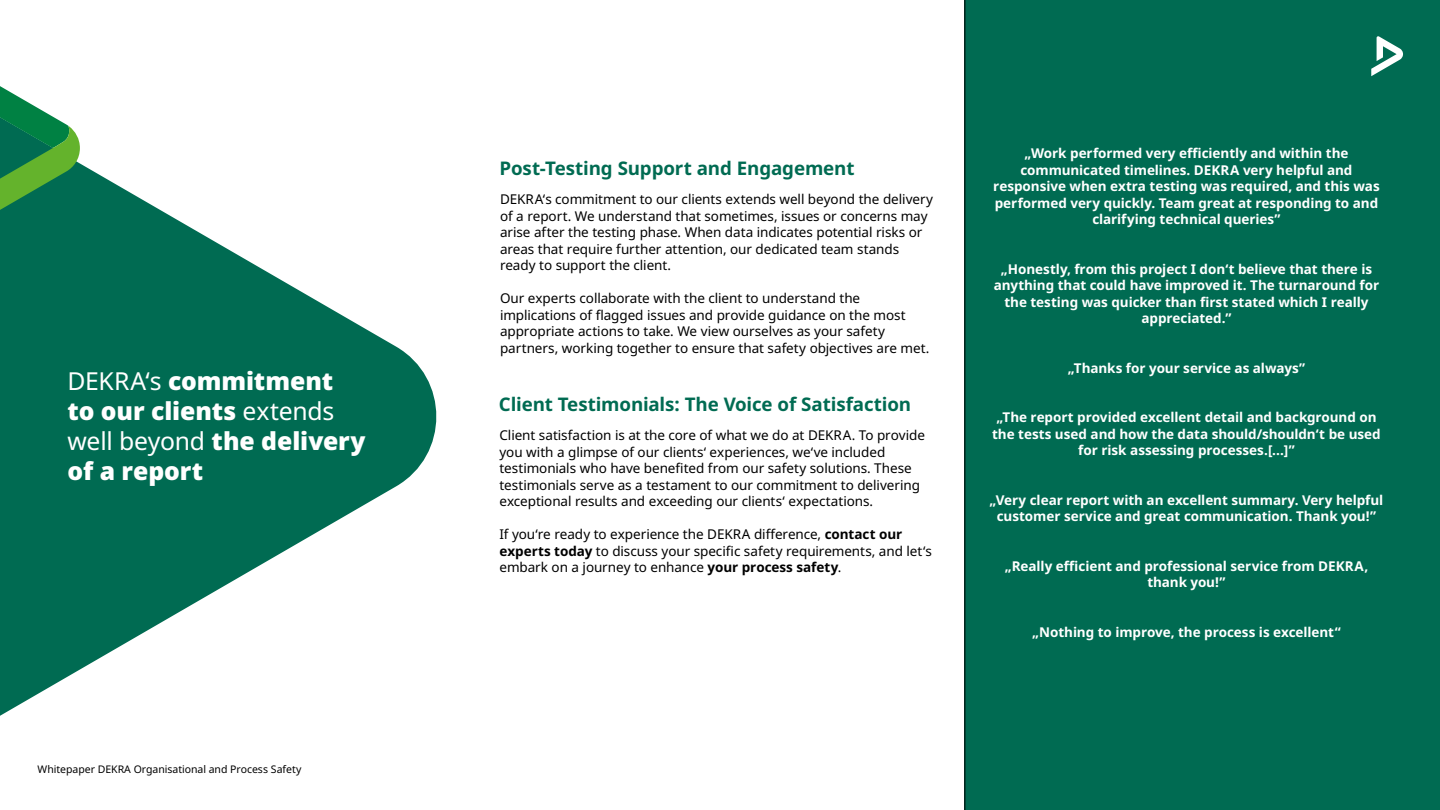
<style>
.page{position:relative;width:1440px;height:810px;background:#fff}
.page>*{position:absolute;margin:0;border:0;box-sizing:border-box;transform-origin:0 0}
.t1{font:900 24.75px/30px "Noto Sans";letter-spacing:-.005em;color:#fff}
.t2{font:700 18.75px "Noto Sans";letter-spacing:-.01em;color:#006b52}
.t3{font:13.5px/16.5px "Noto Sans";letter-spacing:-.005em;color:#000}
.t4{font:700 13.5px/16.5px "Noto Sans";letter-spacing:-.005em;color:#fff;text-align:center}
.t5{font:10.5px "Noto Sans";letter-spacing:-.005em;color:#000}
.s1{font-weight:400}
.s2{font-weight:700}
</style>
<div class="page">
<svg style="left:0;top:163px;width:437px;height:553px;fill:#006b52"></svg>
<svg style="left:0;top:86px;width:80px;height:124px"></svg>
<div style="left:964px;top:0;width:476px;height:810px;background:#006b52"></div>
<svg style="left:1371px;top:36px;width:32px;height:40px"></svg>
<h1 class="t1" style="left:68px;top:367px;width:300px"><span class="s1">DEKRA‘s</span> commitment to our clients <span class="s1">extends well beyond</span> the delivery of a report</h1>
<p class="t5" style="left:38px;top:763px;width:266px">Whitepaper DEKRA Organisational and Process Safety</p>
<h2 class="t2" style="left:500px;top:158px;width:357px">Post-Testing Support and Engagement</h2>
<p class="t3" style="left:500px;top:191px;width:435px">DEKRA‘s commitment to our clients extends well beyond the delivery of a report. We understand that sometimes, issues or concerns may arise after the testing phase. When data indicates potential risks or areas that require further attention, our dedicated team stands ready to support the client.</p>
<p class="t3" style="left:500px;top:290px;width:431px">Our experts collaborate with the client to understand the implications of flagged issues and provide guidance on the most appropriate actions to take. We view ourselves as your safety partners, working together to ensure that safety objectives are met.</p>
<h2 class="t2" style="left:499px;top:394px;width:414px">Client Testimonials: The Voice of Satisfaction</h2>
<p class="t3" style="left:500px;top:427px;width:427px">Client satisfaction is at the core of what we do at DEKRA. To provide you with a glimpse of our clients‘ experiences, we‘ve included testimonials who have benefited from our safety solutions. These testimonials serve as a testament to our commitment to delivering exceptional results and exceeding our clients‘ expectations.</p>
<p class="t3" style="left:500px;top:526px;width:434px">If you‘re ready to experience the DEKRA difference, <span class="s2">contact our experts today</span> to discuss your specific safety requirements, and let‘s embark on a journey to enhance <span class="s2">your process safety</span>.</p>
<p class="t4" style="left:993px;top:145px;width:388px">„Work performed very efficiently and within the communicated timelines. DEKRA very helpful and responsive when extra testing was required, and this was performed very quickly. Team great at responding to and clarifying technical queries”</p>
<p class="t4" style="left:994px;top:261px;width:387px">„Honestly, from this project I don‘t believe that there is anything that could have improved it. The turnaround for the testing was quicker than first stated which I really appreciated.”</p>
<p class="t4" style="left:1068px;top:360px;width:239px">„Thanks for your service as always”</p>
<p class="t4" style="left:992px;top:409px;width:390px">„The report provided excellent detail and background on the tests used and how the data should/shouldn‘t be used for risk assessing processes.[...]”</p>
<p class="t4" style="left:990px;top:492px;width:395px">„Very clear report with an excellent summary. Very helpful customer service and great communication. Thank you!”</p>
<p class="t4" style="left:1005px;top:558px;width:365px">„Really efficient and professional service from DEKRA, thank you!”</p>
<p class="t4" style="left:1032px;top:624px;width:310px">„Nothing to improve, the process is excellent“</p>
</div>
